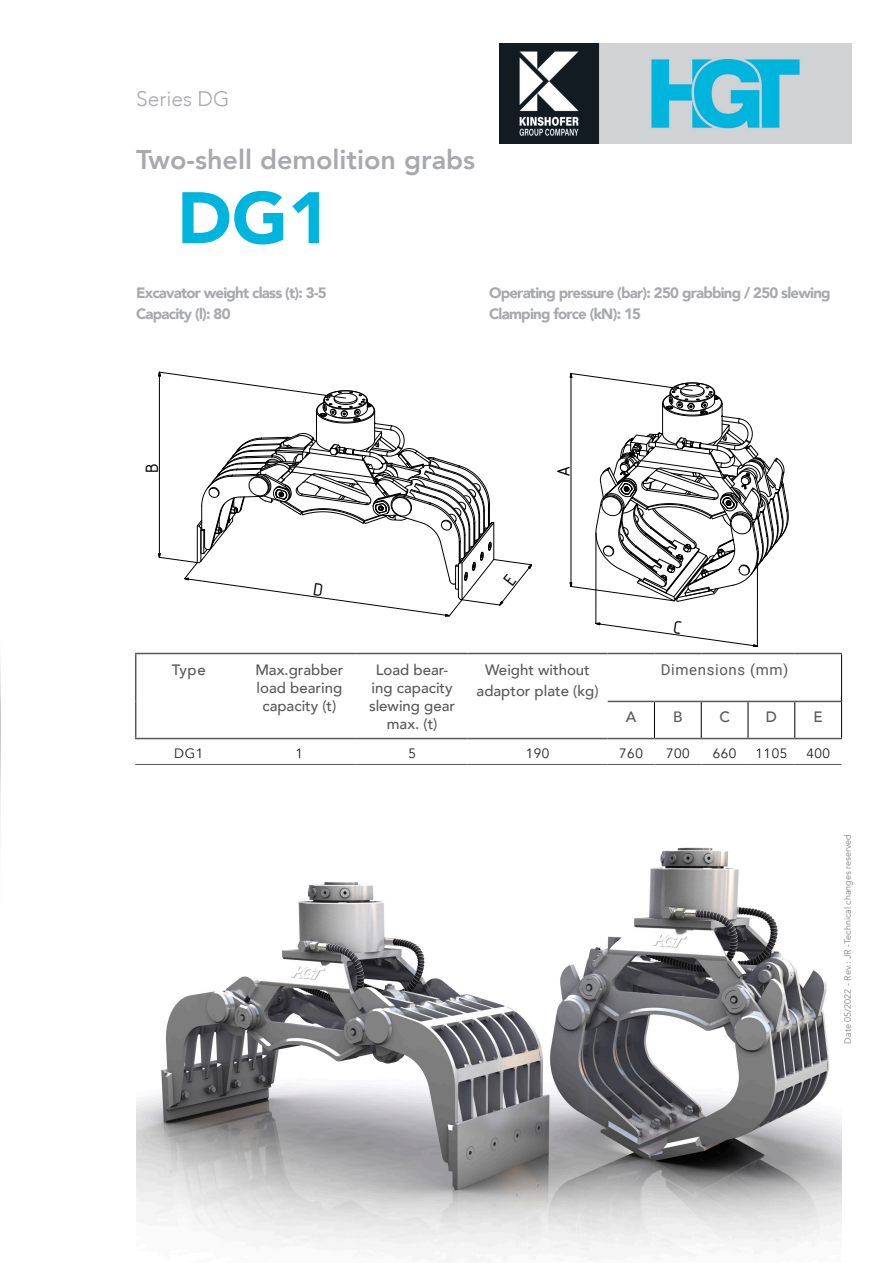
<style>
.page{position:relative;width:893px;height:1263px;background:#fff}
.page>*{position:absolute;margin:0;border:0;box-sizing:border-box;transform-origin:0 0}
.t1{font:900 72px "Avenir";color:#00b5dd}
.t2{font:800 27px "Avenir";color:#a8a9ad}
.t3{font:300 21px "Avenir";color:#a8a9ad}
.t4{font:19.65px "ISOCPEUR";color:#000}
.t5{font:19.2px "ISOCPEUR";color:#000}
.t6{font:500 15px/18px "Avenir";color:#57585a;text-align:center}
.t7{font:900 15px/21px "Avenir";letter-spacing:-.05em;color:#a8a9ad}
.t8{font:15px "Roboto";letter-spacing:.04em;color:#57585a}
.t9{font:13.5px "Avenir";letter-spacing:.04em;color:#231f20}
.t10{font:9px "Avenir";color:#808285}
</style>
<div class="page">
<img style="left:499px;top:43px;width:353px;height:100px">
<hr style="left:841px;top:654px;width:1px;height:47px;background:#000">
<hr style="left:135px;top:738px;width:107px;height:1px;background:#57585a">
<hr style="left:242px;top:738px;width:115px;height:1px;background:#57585a">
<hr style="left:357px;top:738px;width:110px;height:1px;background:#57585a">
<hr style="left:467px;top:738px;width:141px;height:1px;background:#57585a">
<hr style="left:135px;top:653px;width:107px;height:1px;background:#57585a">
<hr style="left:135px;top:654px;width:1px;height:47px;background:#57585a">
<hr style="left:242px;top:653px;width:115px;height:1px;background:#57585a">
<hr style="left:357px;top:653px;width:110px;height:1px;background:#57585a">
<hr style="left:467px;top:653px;width:141px;height:1px;background:#57585a">
<hr style="left:608px;top:653px;width:46px;height:1px;background:#57585a">
<hr style="left:654px;top:653px;width:47px;height:1px;background:#57585a">
<hr style="left:701px;top:653px;width:47px;height:1px;background:#57585a">
<hr style="left:748px;top:653px;width:47px;height:1px;background:#57585a">
<hr style="left:795px;top:653px;width:47px;height:1px;background:#57585a">
<hr style="left:135px;top:701px;width:1px;height:37px;background:#57585a">
<hr style="left:608px;top:701px;width:46px;height:1px;background:#57585a">
<hr style="left:654px;top:701px;width:47px;height:1px;background:#57585a">
<hr style="left:701px;top:701px;width:47px;height:1px;background:#57585a">
<hr style="left:748px;top:701px;width:47px;height:1px;background:#57585a">
<hr style="left:795px;top:701px;width:46px;height:1px;background:#57585a">
<hr style="left:608px;top:738px;width:46px;height:1px;background:#57585a">
<hr style="left:654px;top:738px;width:47px;height:1px;background:#57585a">
<hr style="left:701px;top:738px;width:47px;height:1px;background:#57585a">
<hr style="left:748px;top:738px;width:47px;height:1px;background:#57585a">
<hr style="left:795px;top:738px;width:47px;height:1px;background:#57585a">
<hr style="left:135px;top:764px;width:107px;height:1px;background:#57585a">
<hr style="left:242px;top:764px;width:115px;height:1px;background:#57585a">
<hr style="left:357px;top:764px;width:110px;height:1px;background:#57585a">
<hr style="left:467px;top:764px;width:141px;height:1px;background:#57585a">
<hr style="left:608px;top:764px;width:46px;height:1px;background:#57585a">
<hr style="left:654px;top:764px;width:47px;height:1px;background:#57585a">
<hr style="left:701px;top:764px;width:47px;height:1px;background:#57585a">
<hr style="left:748px;top:764px;width:47px;height:1px;background:#57585a">
<hr style="left:795px;top:764px;width:47px;height:1px;background:#57585a">
<hr style="left:654px;top:702px;width:1px;height:36px;background:#000">
<hr style="left:701px;top:702px;width:1px;height:36px;background:#000">
<hr style="left:748px;top:702px;width:1px;height:36px;background:#000">
<hr style="left:794px;top:702px;width:1px;height:36px;background:#000">
<hr style="left:841px;top:701px;width:1px;height:37px;background:#000">
<hr style="left:596px;top:533px;width:1px;height:90px;background:#000">
<hr style="left:757px;top:555px;width:1px;height:91px;background:#000">
<svg style="left:570px;top:373px;width:218px;height:229px"></svg>
<hr style="left:571px;top:377px;width:1px;height:205px;background:#000">
<img style="left:136px;top:847px;width:706px;height:406px">
<img style="left:0;top:663px;width:1px;height:165px">
<svg style="left:595px;top:621px;width:163px;height:26px"></svg>
<svg style="left:158px;top:371px;width:374px;height:246px"></svg>
<h3 class="t3" style="left:136px;top:86px;width:95px">Series DG</h3>
<h2 class="t2" style="left:136px;top:139px;width:341px">Two-shell demolition grabs</h2>
<h1 class="t1" style="left:177px;top:156px;width:155px">DG1</h1>
<p class="t7" style="left:136px;top:281px;width:192px">Excavator weight class (t): 3-5<br>Capacity (l): 80</p>
<p class="t7" style="left:489px;top:281px;width:343px">Operating pressure (bar): 250 grabbing / 250 slewing<br>Clamping force (kN): 15</p>
<p class="t5" style="left:140px;top:473px;width:11px;rotate:-90deg">B</p>
<h3 class="t4" style="left:551px;top:477px;width:13px;rotate:-90deg">A</h3>
<p class="t6" style="left:172px;top:659px;width:35px">Type</p>
<p class="t6" style="left:255px;top:659px;width:90px">Max.grabber load bearing capacity (t)</p>
<p class="t6" style="left:369px;top:659px;width:88px">Load bear&shy;ing capacity slewing gear max. (t)</p>
<p class="t6" style="left:477px;top:658px;width:123px;line-height:21px">Weight without adaptor plate (kg)</p>
<p class="t8" style="left:661px;top:659px;width:129px">Dimensions (mm)</p>
<p class="t6" style="left:626px;top:707px;width:12px">A</p>
<p class="t6" style="left:673px;top:707px;width:11px">B</p>
<p class="t6" style="left:719px;top:707px;width:12px">C</p>
<p class="t6" style="left:766px;top:707px;width:13px">D</p>
<p class="t6" style="left:814px;top:707px;width:11px">E</p>
<p class="t9" style="left:174px;top:746px;width:31px">DG1</p>
<p class="t9" style="left:296px;top:746px;width:9px">1</p>
<p class="t9" style="left:408px;top:746px;width:9px">5</p>
<p class="t9" style="left:526px;top:746px;width:25px">190</p>
<p class="t9" style="left:619px;top:746px;width:25px">760</p>
<p class="t9" style="left:666px;top:746px;width:25px">700</p>
<p class="t9" style="left:713px;top:746px;width:25px">660</p>
<p class="t9" style="left:756px;top:746px;width:33px">1105</p>
<p class="t9" style="left:806px;top:746px;width:25px">400</p>
<p class="t10" style="left:842px;top:1044px;width:211px;rotate:-90deg">Date 05/2022 - Rev.: JR -Technical changes reserved</p>
</div>
